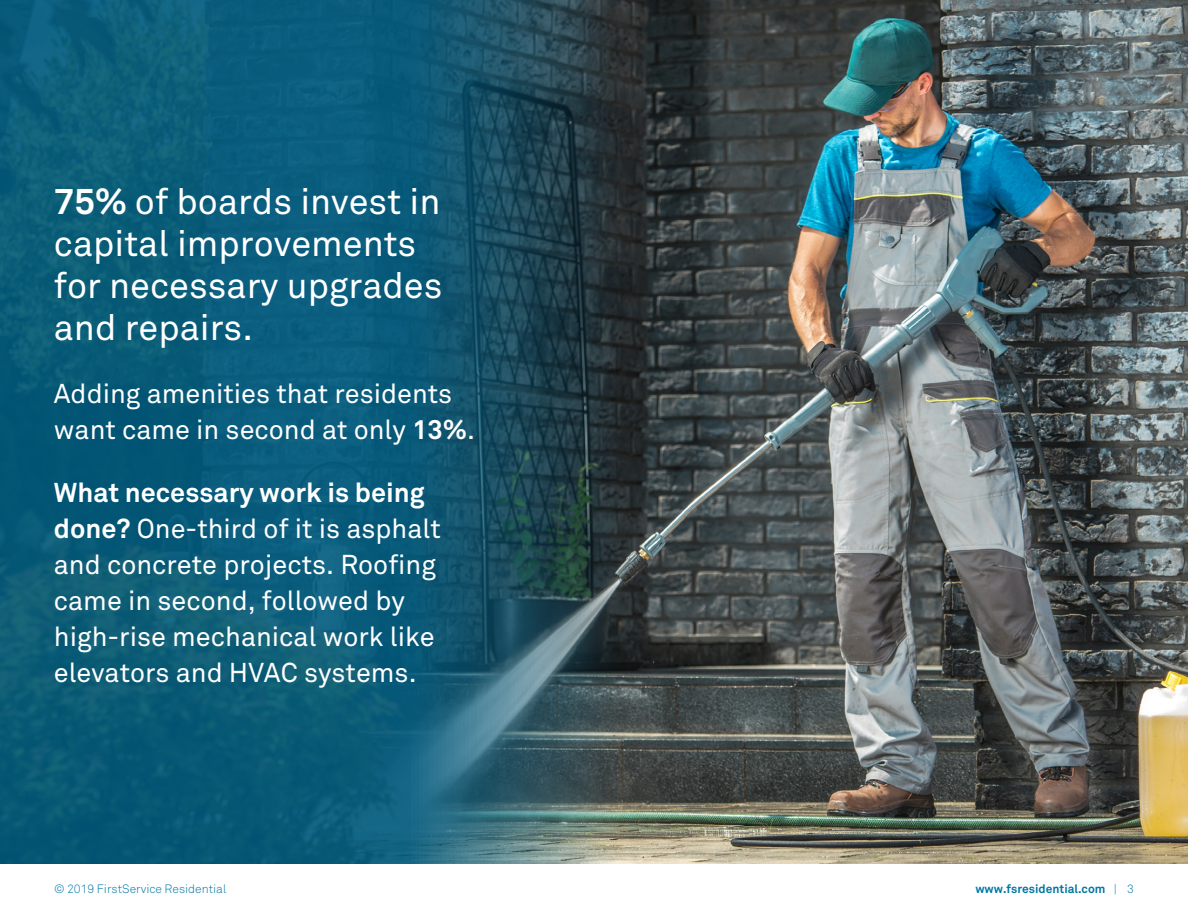
<style>
.page{position:relative;width:1188px;height:918px;background:#fff}
.page>*{position:absolute;margin:0;border:0;box-sizing:border-box;transform-origin:0 0}
.t1{font:36px/42px "Akkurat";color:#fff}
.t2{font:27px/36px "Akkurat";color:#fff}
.t3{font:300 12px "Akkurat";color:#0076a3}
.t4{font:700 12px "Akkurat";color:#0076a3}
.s1{font-weight:700}
.s2{font-weight:300}
</style>
<div class="page">
<img style="left:970px;top:0;width:218px;height:864px">
<img style="left:0;top:0;width:970px;height:864px">
<p class="t1" style="left:54px;top:181px;width:390px"><span class="s1">75%</span> of boards invest in capital improvements for necessary upgrades and repairs.</p>
<p class="t2" style="left:54px;top:376px;width:423px">Adding amenities that residents want came in second at only <span class="s1">13%</span>.</p>
<p class="t2" style="left:54px;top:475px;width:388px"><span class="s1">What necessary work is being done?</span> One-third of it is asphalt and concrete projects. Roofing came in second, followed by high-rise mechanical work like elevators and HVAC systems.</p>
<p class="t3" style="left:54px;top:882px;width:174px">© 2019 FirstService Residential</p>
<p class="t4" style="left:975px;top:881px;width:160px">www.fsresidential.com <span class="s2">| 3</span></p>
</div>
